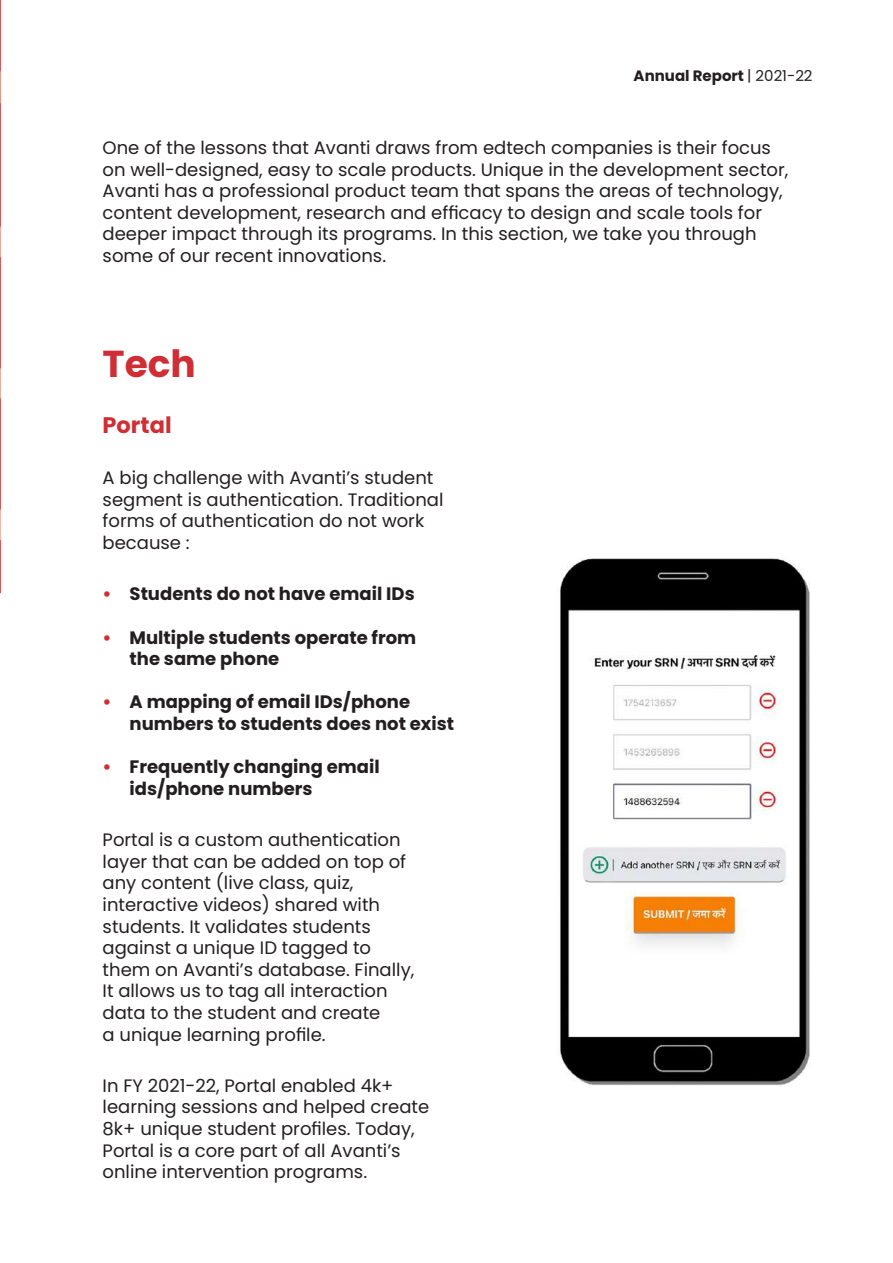
<style>
.page{position:relative;width:893px;height:1263px;background:#fff}
.page>*{position:absolute;margin:0;border:0;box-sizing:border-box;transform-origin:0 0}
.t1{font:700 37.5px "Poppins";color:#cf2f34}
.t2{font:700 22.5px "Poppins";color:#cf2f34}
.t3{font:18px/21.6px "Poppins";color:#231f20}
.t4{font:700 18px/21.6px "Poppins";color:#231f20}
.t5{font:700 15px "Poppins";color:#231f20}
.s1{font-weight:400}
.s2{color:#cf2f34}
</style>
<div class="page">
<img style="left:560px;top:558px;width:250px;height:527px">
<img style="left:0;top:0;width:1px;height:594px">
<p class="t5" style="left:634px;top:67px;width:180px">Annual Report <span class="s1">| 2021-22</span></p>
<p class="t3" style="left:103px;top:137px;width:687px">One of the lessons that Avanti draws from edtech companies is their focus on well-designed, easy to scale products. Unique in the development sector, Avanti has a professional product team that spans the areas of technology, content development, research and efficacy to design and scale tools for deeper impact through its programs. In this section, we take you through some of our recent innovations.</p>
<h1 class="t1" style="left:103px;top:342px;width:95px">Tech</h1>
<p class="t2" style="left:103px;top:412px;width:71px">Portal</p>
<p class="t3" style="left:103px;top:467px;width:342px">A big challenge with Avanti’s student segment is authentication. Traditional forms of authentication do not work because :</p>
<p class="t4" style="left:103px;top:583px;width:314px"><span class="s2">•</span> Students do not have email IDs</p>
<p class="t4" style="left:130px;top:626px;width:288px;text-indent:-27px"><span class="s2">•</span> Multiple students operate from the same phone</p>
<p class="t4" style="left:130px;top:691px;width:326px;text-indent:-27px"><span class="s2">•</span> A mapping of email IDs/phone numbers to students does not exist</p>
<p class="t4" style="left:130px;top:756px;width:252px;text-indent:-27px"><span class="s2">•</span> Frequently changing email ids/phone numbers</p>
<p class="t3" style="left:103px;top:829px;width:313px">Portal is a custom authentication layer that can be added on top of any content (live class, quiz, interactive videos) shared with students. It validates students against a unique ID tagged to them on Avanti’s database. Finally,<br>It allows us to tag all interaction data to the student and create<br>a unique learning profile.</p>
<p class="t3" style="left:103px;top:1075px;width:328px">In FY 2021-22, Portal enabled 4k+ learning sessions and helped create 8k+ unique student profiles. Today, Portal is a core part of all Avanti’s online intervention programs.</p>
</div>
